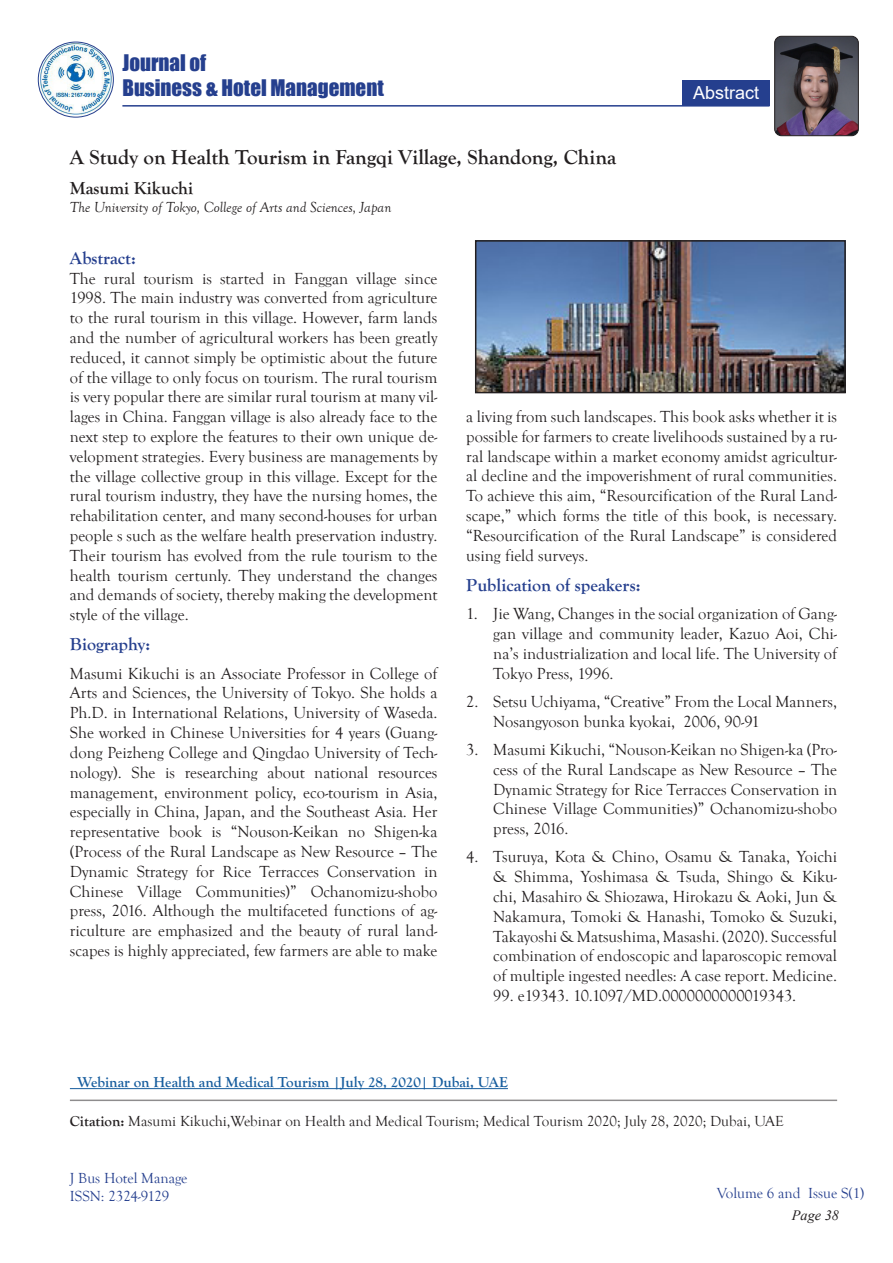
<style>
.page{position:relative;width:893px;height:1263px;background:#fff}
.page>*{position:absolute;margin:0;border:0;box-sizing:border-box;transform-origin:0 0}
.t1{font:700 21px "Goudy Old Style T";color:#231f20}
.t2{font:21px/25.2px "Impact";color:#253f8e}
.t3{font:700 18px "Goudy Old Style T";color:#253f8e}
.t4{font:700 18px "Goudy Old Style T";color:#231f20}
.t5{font:18px "Arial";color:#fff}
.t6{font:16.5px/19.8px "Goudy Old Style T";color:#231f20;text-align:justify}
.t7{font:15px "Goudy Old Style T";color:#231f20}
.t8{font:700 15px "Goudy Old Style T";color:#175d9e}
.t9{font:italic 15px "Goudy Old Style T";color:#231f20}
.t10{font:15px/18px "Goudy Old Style T";color:#253f8e}
.t11{font:italic 14.25px "Times New Roman";color:#231f20}
.s1{font-weight:700}
</style>
<div class="page">
<img style="left:38px;top:42px;width:75px;height:75px;border-radius:38px">
<div style="left:38px;top:42px;width:76px;height:76px;border:1px solid #253f8e;border-radius:50%"></div>
<div style="left:682px;top:80px;width:88px;height:25px;background:#253f8e"></div>
<hr style="left:122px;top:105px;width:647px;height:2px;background:#253f8e">
<img style="left:775px;top:36px;width:83px;height:100px">
<div style="left:774px;top:36px;width:85px;height:100px;border:1px solid #231f20;border-radius:7px"></div>
<hr style="left:70px;top:1099px;width:767px;height:2px;background:#231f20">
<hr style="left:70px;top:1088px;width:438px;height:1px;background:#175d9e">
<img style="left:478px;top:243px;width:365px;height:147px">
<div style="left:475px;top:240px;width:371px;height:153px;border:2px solid #231f20"></div>
<p class="t2" style="left:122px;top:49px;width:263px">Journal of<br>Business &amp; Hotel Management</p>
<p class="t1" style="left:70px;top:146px;width:548px">A Study on Health Tourism in Fangqi Village, Shandong, China</p>
<p class="t4" style="left:70px;top:178px;width:125px">Masumi Kikuchi</p>
<p class="t9" style="left:70px;top:199px;width:323px">The University of Tokyo, College of Arts and Sciences, Japan</p>
<p class="t5" style="left:693px;top:80px;width:68px">Abstract</p>
<p class="t3" style="left:70px;top:248px;width:68px">Abstract:</p>
<p class="t6" style="left:70px;top:269px;width:369px">The rural tourism is started in Fanggan village since 1998. The main industry was converted from agriculture to the rural tourism in this village. However, farm lands and the number of agricultural workers has been greatly reduced, it cannot simply be optimistic about the future of the village to only focus on tourism. The rural tourism is very popular there are similar rural tourism at many vil&shy;lages in China. Fanggan village is also already face to the next step to explore the features to their own unique de&shy;velopment strategies. Every business are managements by the village collective group in this village. Except for the rural tourism industry, they have the nursing homes, the rehabilitation center, and many second-houses for urban people s such as the welfare health preservation industry.<br>Their tourism has evolved from the rule tourism to the health tourism certunly. They understand the changes and demands of society, thereby making the development style of the village.</p>
<p class="t3" style="left:70px;top:634px;width:82px">Biography:</p>
<p class="t6" style="left:70px;top:664px;width:369px">Masumi Kikuchi is an Associate Professor in College of Arts and Sciences, the University of Tokyo. She holds a Ph.D. in International Relations, University of Waseda.<br>She worked in Chinese Universities for 4 years (Guang&shy;dong Peizheng College and Qingdao University of Tech&shy;nology). She is researching about national resources management, environment policy, eco-tourism in Asia, especially in China, Japan, and the Southeast Asia. Her representative book is “Nouson-Keikan no Shigen-ka (Process of the Rural Landscape as New Resource – The Dynamic Strategy for Rice Terracces Conservation in Chinese Village Communities)” Ochanomizu-shobo press, 2016. Although the multifaceted functions of ag&shy;riculture are emphasized and the beauty of rural land&shy;scapes is highly appreciated, few farmers are able to make</p>
<p class="t6" style="left:466px;top:407px;width:372px">a living from such landscapes. This book asks whether it is possible for farmers to create livelihoods sustained by a ru&shy;ral landscape within a market economy amidst agricultur&shy;al decline and the impoverishment of rural communities.<br>To achieve this aim, “Resourcification of the Rural Land&shy;scape,” which forms the title of this book, is necessary. “Resourcification of the Rural Landscape” is considered using field surveys.</p>
<p class="t3" style="left:466px;top:575px;width:176px">Publication of speakers:</p>
<p class="t6" style="left:493px;top:604px;width:345px;text-indent:-27px">1. Jie Wang, Changes in the social organization of Gang&shy;gan village and community leader, Kazuo Aoi, Chi&shy;na’s industrialization and local life. The University of Tokyo Press, 1996.</p>
<p class="t6" style="left:493px;top:692px;width:345px;text-indent:-27px">2. Setsu Uchiyama, “Creative” From the Local Manners,<br>Nosangyoson bunka kyokai, 2006, 90-91</p>
<p class="t6" style="left:493px;top:740px;width:345px;text-indent:-27px">3. Masumi Kikuchi, “Nouson-Keikan no Shigen-ka (Pro&shy;cess of the Rural Landscape as New Resource – The Dynamic Strategy for Rice Terracces Conservation in Chinese Village Communities)” Ochanomizu-shobo press, 2016.</p>
<p class="t6" style="left:493px;top:847px;width:345px;text-indent:-27px">4. Tsuruya, Kota &amp; Chino, Osamu &amp; Tanaka, Yoichi &amp; Shimma, Yoshimasa &amp; Tsuda, Shingo &amp; Kiku&shy;chi, Masahiro &amp; Shiozawa, Hirokazu &amp; Aoki, Jun &amp; Nakamura, Tomoki &amp; Hanashi, Tomoko &amp; Suzuki, Takayoshi &amp; Matsushima, Masashi. (2020). Successful combination of endoscopic and laparoscopic removal of multiple ingested needles: A case report. Medicine.</p>
<p class="t6" style="left:493px;top:986px;width:304px">99. e19343. 10.1097/MD.0000000000019343.</p>
<p class="t8" style="left:77px;top:1074px;width:432px">Webinar on Health and Medical Tourism |July 28, 2020| Dubai, UAE</p>
<p class="t7" style="left:70px;top:1113px;width:715px"><span class="s1">Citation:</span> Masumi Kikuchi,Webinar on Health and Medical Tourism; Medical Tourism 2020; July 28, 2020; Dubai, UAE</p>
<p class="t10" style="left:70px;top:1170px;width:119px">J Bus Hotel Manage<br>ISSN: 2324-9129</p>
<p class="t10" style="left:717px;top:1185px;width:149px">Volume 6 and Issue S(1)</p>
<p class="t11" style="left:792px;top:1206px;width:49px">Page 38</p>
</div>
